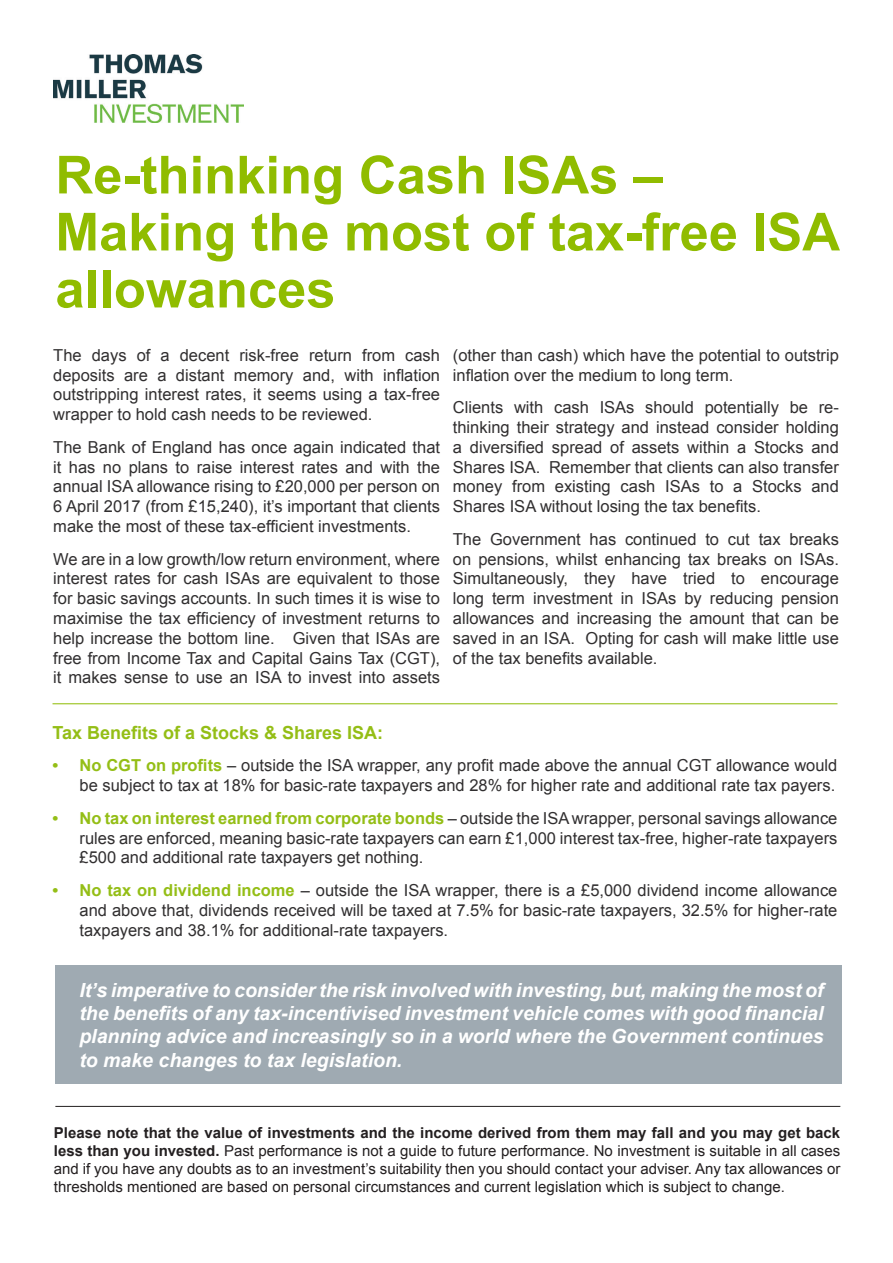
<style>
.page{position:relative;width:893px;height:1263px;background:#fff}
.page>*{position:absolute;margin:0;border:0;box-sizing:border-box;transform-origin:0 0}
.t1{font:700 52.5px/57px "Arial";color:#90bc00}
.t2{font:italic 700 19.5px/23.4px "Arial";color:#fff;text-align:justify}
.t3{font:700 18px "Arial";color:#94be16}
.main_text{font:16.5px/19.8px "Arial";color:#312f30;text-align:justify}
.t4{font:15px/18px "Arial";color:#231f20;text-align:justify}
.s1{font-weight:700;color:#94be16}
.s2{font-weight:700}
</style>
<div class="page">
<div style="left:55px;top:965px;width:787px;height:119px;background:#9faab2"></div>
<img style="left:53px;top:54px;width:190px;height:69px">
<hr style="left:55px;top:1106px;width:785px;height:1px;background:#231f20">
<hr style="left:53px;top:703px;width:784px;height:1px;background:#8dbb00">
<p class="t1" style="left:55px;top:148px;width:786px">Re-thinking Cash ISAs –<br>Making the most of tax-free ISA allowances</p>
<p class="main_text" style="left:53px;top:345px;width:388px">The days of a decent risk-free return from cash deposits are a distant memory and, with inflation outstripping interest rates, it seems using a tax-free wrapper to hold cash needs to be reviewed.</p>
<p class="main_text" style="left:53px;top:437px;width:388px">The Bank of England has once again indicated that it has no plans to raise interest rates and with the annual ISA allowance rising to £20,000 per person on 6 April 2017 (from £15,240), it’s important that clients make the most of these tax-efficient investments.</p>
<p class="main_text" style="left:53px;top:549px;width:388px">We are in a low growth/low return environment, where interest rates for cash ISAs are equivalent to those for basic savings accounts. In such times it is wise to maximise the tax efficiency of investment returns to help increase the bottom line. Given that ISAs are free from Income Tax and Capital Gains Tax (CGT), it makes sense to use an ISA to invest into assets</p>
<p class="main_text" style="left:453px;top:345px;width:388px">(other than cash) which have the potential to outstrip inflation over the medium to long term.</p>
<p class="main_text" style="left:453px;top:398px;width:388px">Clients with cash ISAs should potentially be re&shy;thinking their strategy and instead consider holding a diversified spread of assets within a Stocks and Shares ISA. Remember that clients can also transfer money from existing cash ISAs to a Stocks and Shares ISA without losing the tax benefits.</p>
<p class="main_text" style="left:453px;top:529px;width:388px">The Government has continued to cut tax breaks on pensions, whilst enhancing tax breaks on ISAs.<br>Simultaneously, they have tried to encourage long term investment in ISAs by reducing pension allowances and increasing the amount that can be saved in an ISA. Opting for cash will make little use of the tax benefits available.</p>
<p class="t3" style="left:53px;top:721px;width:332px">Tax Benefits of a Stocks &amp; Shares ISA:</p>
<p class="main_text" style="left:53px;top:756px;width:786px;text-align:right"><span class="s1">• No CGT on profits</span> – outside the ISA wrapper, any profit made above the annual CGT allowance would be subject to tax at 18% for basic-rate taxpayers and 28% for higher rate and additional rate tax payers.</p>
<p class="main_text" style="left:80px;top:808px;width:759px;text-indent:-27px"><span class="s1">• No tax on interest earned from corporate bonds</span> – outside the ISA wrapper, personal savings allowance rules are enforced, meaning basic-rate taxpayers can earn £1,000 interest tax-free, higher-rate taxpayers £500 and additional rate taxpayers get nothing.</p>
<p class="main_text" style="left:80px;top:880px;width:759px;text-indent:-27px"><span class="s1">• No tax on dividend income</span> – outside the ISA wrapper, there is a £5,000 dividend income allowance and above that, dividends received will be taxed at 7.5% for basic-rate taxpayers, 32.5% for higher-rate taxpayers and 38.1% for additional-rate taxpayers.</p>
<p class="t2" style="left:79px;top:979px;width:746px">It’s imperative to consider the risk involved with investing, but, making the most of the benefits of any tax-incentivised investment vehicle comes with good financial planning advice and increasingly so in a world where the Government continues to make changes to tax legislation.</p>
<p class="t4" style="left:54px;top:1124px;width:788px"><span class="s2">Please note that the value of investments and the income derived from them may fall and you may get back less than you invested.</span> Past performance is not a guide to future performance. No investment is suitable in all cases and if you have any doubts as to an investment’s suitability then you should contact your adviser. Any tax allowances or thresholds mentioned are based on personal circumstances and current legislation which is subject to change.</p>
</div>
